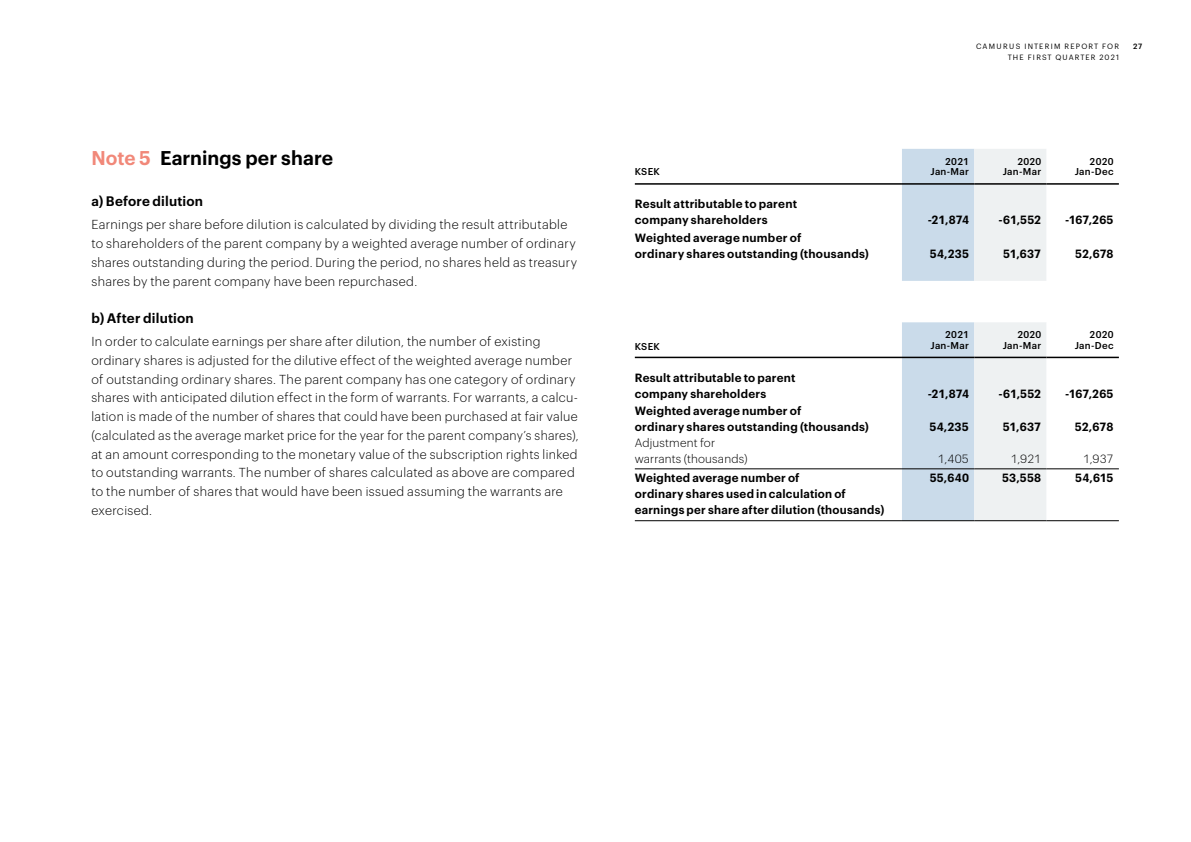
<style>
.page{position:relative;width:1191px;height:842px;background:#fff}
.page>*{position:absolute;margin:0;border:0;box-sizing:border-box;transform-origin:0 0}
.t1{font:600 19.5px "Graphik";letter-spacing:.005em;color:#000}
.t2{font:600 13.5px "Graphik";letter-spacing:.01em;color:#000}
.t3{font:300 12.75px/18.8px "Graphik";letter-spacing:.025em;color:#000}
.t4{font:600 11.7px/15.8px "Graphik";letter-spacing:.02em;color:#000}
.t5{font:300 11.7px/15.8px "Graphik";letter-spacing:.015em;color:#000}
.t6{font:500 9.75px/10.5px "Graphik";letter-spacing:.025em;color:#000;text-align:right}
.t7{font:7.5px "Graphik";letter-spacing:.155em;color:#000}
.t8{font:500 7.5px "Graphik";color:#000}
.s1{color:#f18879}
</style>
<div class="page">
<svg style="left:902px;top:149px;width:144px;height:132px;background:#dce6ee"></svg>
<hr style="left:635px;top:183px;width:267px;height:2px;background:#000">
<hr style="left:902px;top:183px;width:72px;height:2px;background:#000">
<hr style="left:974px;top:183px;width:72px;height:2px;background:#000">
<hr style="left:1046px;top:183px;width:72px;height:2px;background:#000">
<svg style="left:902px;top:322px;width:216px;height:198px"></svg>
<hr style="left:635px;top:357px;width:267px;height:1px;background:#000">
<hr style="left:902px;top:357px;width:72px;height:1px;background:#000">
<hr style="left:974px;top:357px;width:72px;height:1px;background:#000">
<hr style="left:1046px;top:357px;width:72px;height:1px;background:#000">
<hr style="left:635px;top:520px;width:267px;height:1px;background:#000">
<hr style="left:902px;top:520px;width:72px;height:1px;background:#000">
<hr style="left:974px;top:520px;width:72px;height:1px;background:#000">
<hr style="left:1046px;top:520px;width:72px;height:1px;background:#000">
<hr style="left:635px;top:469px;width:267px;height:1px;background:#000">
<hr style="left:902px;top:469px;width:72px;height:1px;background:#000">
<hr style="left:974px;top:469px;width:72px;height:1px;background:#000">
<hr style="left:1046px;top:469px;width:72px;height:1px;background:#000">
<h1 class="t1" style="left:91px;top:143px;width:243px"><span class="s1">Note 5</span> Earnings per share</h1>
<p class="t2" style="left:91px;top:191px;width:113px">a) Before dilution</p>
<p class="t3" style="left:91px;top:214px;width:487px">Earnings per share before dilution is calculated by dividing the result attributable to shareholders of the parent company by a weighted average number of ordinary shares outstanding during the period. During the period, no shares held as treasury shares by the parent company have been repurchased.</p>
<p class="t2" style="left:91px;top:308px;width:104px">b) After dilution</p>
<p class="t3" style="left:91px;top:331px;width:489px">In order to calculate earnings per share after dilution, the number of existing ordinary shares is adjusted for the dilutive effect of the weighted average number of outstanding ordinary shares. The parent company has one category of ordinary shares with anticipated dilution effect in the form of warrants. For warrants, a calcu&shy;lation is made of the number of shares that could have been purchased at fair value (calculated as the average market price for the year for the parent company’s shares), at an amount corresponding to the monetary value of the subscription rights linked to outstanding warrants. The number of shares calculated as above are compared to the number of shares that would have been issued assuming the warrants are exercised.</p>
<p class="t7" style="left:976px;top:40px;width:144px">CAMURUS INTERIM REPORT FOR</p>
<p class="t8" style="left:1133px;top:40px;width:10px">27</p>
<p class="t7" style="left:1007px;top:51px;width:113px">THE FIRST QUARTER 2021</p>
<p class="t6" style="left:635px;top:165px;width:27px">KSEK</p>
<p class="t6" style="left:930px;top:155px;width:40px">2021<br>Jan-Mar</p>
<p class="t6" style="left:1002px;top:155px;width:40px">2020<br>Jan-Mar</p>
<p class="t6" style="left:1074px;top:155px;width:40px">2020<br>Jan-Dec</p>
<p class="t4" style="left:635px;top:195px;width:164px">Result attributable to parent company shareholders</p>
<p class="t4" style="left:927px;top:211px;width:43px">-21,874</p>
<p class="t4" style="left:998px;top:211px;width:44px">-61,552</p>
<p class="t4" style="left:1065px;top:211px;width:50px">-167,265</p>
<p class="t4" style="left:635px;top:229px;width:236px">Weighted average number of<br>ordinary shares outstanding (thousands)</p>
<p class="t6" style="left:635px;top:340px;width:27px">KSEK</p>
<p class="t4" style="left:635px;top:369px;width:162px">Result attributable to parent company shareholders</p>
<p class="t4" style="left:635px;top:402px;width:236px">Weighted average number of<br>ordinary shares outstanding (thousands)</p>
<p class="t5" style="left:635px;top:434px;width:114px">Adjustment for warrants (thousands)</p>
<p class="t4" style="left:929px;top:245px;width:41px">54,235</p>
<p class="t4" style="left:1003px;top:245px;width:40px">51,637</p>
<p class="t4" style="left:1075px;top:245px;width:40px">52,678</p>
<p class="t6" style="left:930px;top:328px;width:40px">2021<br>Jan-Mar</p>
<p class="t6" style="left:1002px;top:328px;width:40px">2020<br>Jan-Mar</p>
<p class="t6" style="left:1074px;top:328px;width:40px">2020<br>Jan-Dec</p>
<p class="t4" style="left:927px;top:384px;width:43px">-21,874</p>
<p class="t4" style="left:998px;top:384px;width:44px">-61,552</p>
<p class="t4" style="left:1065px;top:384px;width:50px">-167,265</p>
<p class="t4" style="left:929px;top:418px;width:41px">54,235</p>
<p class="t4" style="left:1002px;top:418px;width:40px">51,637</p>
<p class="t4" style="left:1074px;top:418px;width:40px">52,678</p>
<p class="t5" style="left:938px;top:450px;width:33px">1,405</p>
<p class="t5" style="left:1010px;top:450px;width:32px">1,921</p>
<p class="t5" style="left:1083px;top:450px;width:32px">1,937</p>
<p class="t4" style="left:635px;top:469px;width:166px">Weighted average number of</p>
<p class="t4" style="left:929px;top:469px;width:41px">55,640</p>
<p class="t4" style="left:1002px;top:469px;width:41px">53,558</p>
<p class="t4" style="left:1075px;top:469px;width:40px">54,615</p>
<p class="t4" style="left:635px;top:485px;width:251px">ordinary shares used in calculation of earnings per share after dilution (thousands)</p>
</div>
